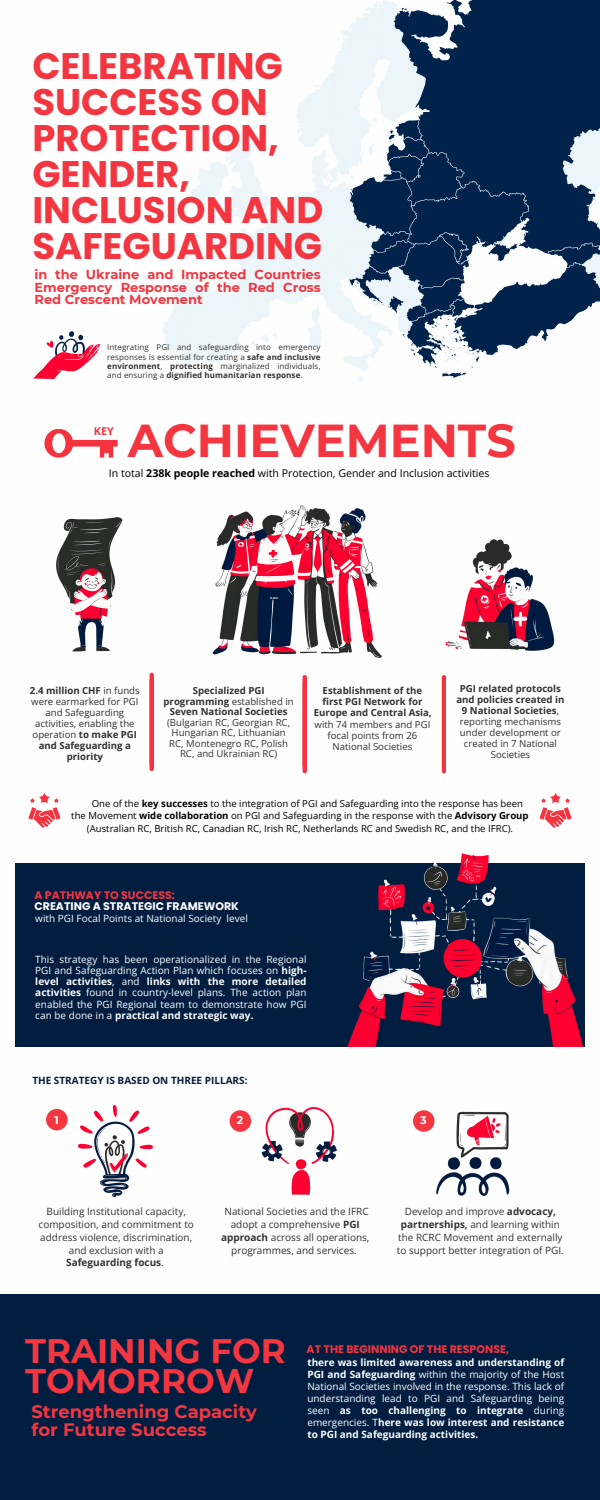
<style>
.page{position:relative;width:600px;height:1500px;background:#fff}
.page>*{position:absolute;margin:0;border:0;box-sizing:border-box;transform-origin:0 0}
.t1{font:700 46.1px "Montserrat";color:#f33640}
.t2{font:700 37px/36px "Poppins";color:#f33640}
.t3{font:700 34px/30px "Montserrat";color:#f33640}
.t4{font:700 18px/18px "Montserrat";color:#f33640}
.t5{font:700 13px/12.8px "Montserrat";color:#f33640;text-align:justify}
.t6{font:700 11px/11.2px "Poppins";color:#fefefe}
.t7{font:700 11px "Poppins";color:#f5333f}
.t8{font:700 11px "Montserrat";color:#fff}
.t9{font:700 10.8px "Open Sans";color:#f5333f}
.t10{font:10.6px "Open Sans";color:#000}
.t11{font:10px/12.8px "Open Sans";color:#323232;text-align:center}
.t12{font:10px/11.2px "Open Sans";letter-spacing:.005em;color:#fefefe;text-align:justify}
.t13{font:700 10px/12px "Open Sans";color:#fff;text-align:justify}
.t14{font:700 10px "Open Sans";color:#011e41}
.t15{font:9.6px "Open Sans";color:#000}
.t16{font:700 9.6px/11px "Open Sans";color:#323232;text-align:center}
.t17{font:9.6px/11px "Open Sans";color:#323232;text-align:center}
.t18{font:9.6px/11px "Open Sans";color:#303030;text-align:center}
.t19{font:8px/9.3px "Open Sans";letter-spacing:.015em;color:#323232;text-align:justify}
.s1{font-weight:700}
.s2{font-weight:400}
.s3{color:#f5333f}
</style>
<div class="page">
<img style="left:162px;top:0;width:438px;height:382px">
<div style="left:16px;top:864px;width:569px;height:183px;background:#011e41"></div>
<img style="left:328px;top:817px;width:257px;height:230px">
<div style="left:0;top:1294px;width:600px;height:206px;background:#011e41"></div>
<svg style="left:28px;top:793px;width:32px;height:35px"></svg>
<img style="left:56px;top:517px;width:67px;height:135px">
<img style="left:445px;top:539px;width:110px;height:112px">
<img style="left:212px;top:505px;width:170px;height:184px">
<hr style="left:303px;top:675px;width:4px;height:98px;background:#f5333f;border-radius:2px">
<hr style="left:442px;top:675px;width:4px;height:98px;background:#f5333f;border-radius:2px">
<hr style="left:150px;top:673px;width:4px;height:98px;background:#f5333f;border-radius:2px">
<svg style="left:44px;top:429px;width:74px;height:29px"></svg>
<img style="left:46px;top:1105px;width:107px;height:93px">
<img style="left:229px;top:1107px;width:108px;height:88px">
<img style="left:413px;top:1110px;width:97px;height:86px">
<svg style="left:540px;top:793px;width:32px;height:35px"></svg>
<img style="left:34px;top:331px;width:67px;height:47px">
<h5 class="t2" style="left:32px;top:48px;width:292px">CELEBRATING<br>SUCCESS ON<br>PROTECTION,<br>GENDER,<br>INCLUSION AND<br>SAFEGUARDING</h5>
<h6 class="t5" style="left:34px;top:268px;width:288px">in the Ukraine and Impacted Countries Emergency Response of the Red Cross Red Crescent Movement</h6>
<h1 class="t19" style="left:107px;top:342px;width:215px">Integrating PGI and safeguarding into emergency responses is essential for creating a <span class="s1">safe and inclusive environment</span>, <span class="s1">protecting</span> marginalized individuals, and ensuring a <span class="s1">dignified humanitarian response</span>.</h1>
<p class="t1" style="left:128px;top:413px;width:390px">ACHIEVEMENTS</p>
<p class="t9" style="left:94px;top:423px;width:21px">KEY</p>
<p class="t10" style="left:109px;top:465px;width:382px">In total <span class="s1">238k people reached</span> with Protection, Gender and Inclusion activities</p>
<p class="t18" style="left:30px;top:685px;width:111px"><span class="s1">2.4 million CHF</span> in funds were earmarked for PGI and Safeguarding activities, enabling the operation <span class="s1">to make PGI and Safeguarding a priority</span></p>
<p class="t16" style="left:164px;top:685px;width:132px;line-height:10.5px">Specialized PGI programming <span class="s2">established in<br></span>Seven National Societies <span class="s2">(Bulgarian RC, Georgian RC,</span></p>
<p class="t17" style="left:172px;top:727px;width:116px">Hungarian RC, Lithuanian</p>
<p class="t17" style="left:169px;top:737px;width:120px">RC, Montenegro RC, Polish</p>
<p class="t17" style="left:180px;top:748px;width:99px">RC, and Ukrainian RC)</p>
<p class="t16" style="left:314px;top:685px;width:119px">Establishment of the first PGI Network for<br>Europe and Central Asia, <span class="s2">with 74 members and PGI focal points from 26<br>National Societies</span></p>
<p class="t17" style="left:456px;top:683px;width:109px"><span class="s1">PGI related protocols and policies created in<br>9 National Societies</span>, reporting mechanisms under development or created in 7 National<br>Societies</p>
<p class="t15" style="left:92px;top:796px;width:433px">One of the <span class="s1">key successes</span> to the integration of PGI and Safeguarding into the response has been</p>
<p class="t15" style="left:71px;top:809px;width:459px">the Movement <span class="s1">wide collaboration</span> on PGI and Safeguarding in the response with the <span class="s1">Advisory Group</span></p>
<p class="t15" style="left:87px;top:822px;width:428px">(Australian RC, British RC, Canadian RC, Irish RC, Netherlands RC and Swedish RC, and the IFRC).</p>
<p class="t6" style="left:34px;top:890px;width:206px"><span class="s3">A PATHWAY TO SUCCESS:<br></span>CREATING A STRATEGIC FRAMEWORK</p>
<p class="t12" style="left:35px;top:913px;width:214px">with PGI Focal Points at National Society level</p>
<h4 class="t12" style="left:35px;top:953px;width:273px">This strategy has been operationalized in the Regional PGI and Safeguarding Action Plan which focuses on <span class="s1">high&shy;level activities</span>, and <span class="s1">links with the more detailed activities</span> found in country-level plans. The action plan enabled the PGI Regional team to demonstrate how PGI can be done in a <span class="s1">practical and strategic way.</span></h4>
<p class="t14" style="left:32px;top:1073px;width:217px">THE STRATEGY IS BASED ON THREE PILLARS:</p>
<p class="t8" style="left:55px;top:1113px;width:6px">1</p>
<h6 class="t8" style="left:237px;top:1114px;width:8px">2</h6>
<h2 class="t8" style="left:420px;top:1114px;width:8px">3</h2>
<h6 class="t11" style="left:39px;top:1205px;width:157px">Building Institutional capacity, composition, and commitment to address violence, discrimination, and exclusion with a<br><span class="s1">Safeguarding focus</span>.</h6>
<h6 class="t11" style="left:221px;top:1205px;width:150px">National Societies and the IFRC adopt a comprehensive <span class="s1">PGI approach</span> across all operations, programmes, and services.</h6>
<p class="t11" style="left:397px;top:1205px;width:168px">Develop and improve <span class="s1">advocacy, partnerships,</span> and learning within the RCRC Movement and externally to support better integration of PGI.</p>
<h6 class="t3" style="left:25px;top:1336px;width:262px">TRAINING FOR<br>TOMORROW</h6>
<h5 class="t4" style="left:31px;top:1402px;width:227px">Strengthening Capacity for Future Success</h5>
<h5 class="t7" style="left:307px;top:1341px;width:204px">AT THE BEGINNING OF THE RESPONSE,</h5>
<h6 class="t13" style="left:307px;top:1356px;width:258px">there was limited awareness and understanding of PGI and Safeguarding <span class="s2">within the majority of the Host National Societies involved in the response. This lack of understanding lead to PGI and Safeguarding being seen</span> as too challenging to integrate <span class="s2">during emergencies. T</span>here was low interest and resistance to PGI and Safeguarding activities.</h6>
</div>
